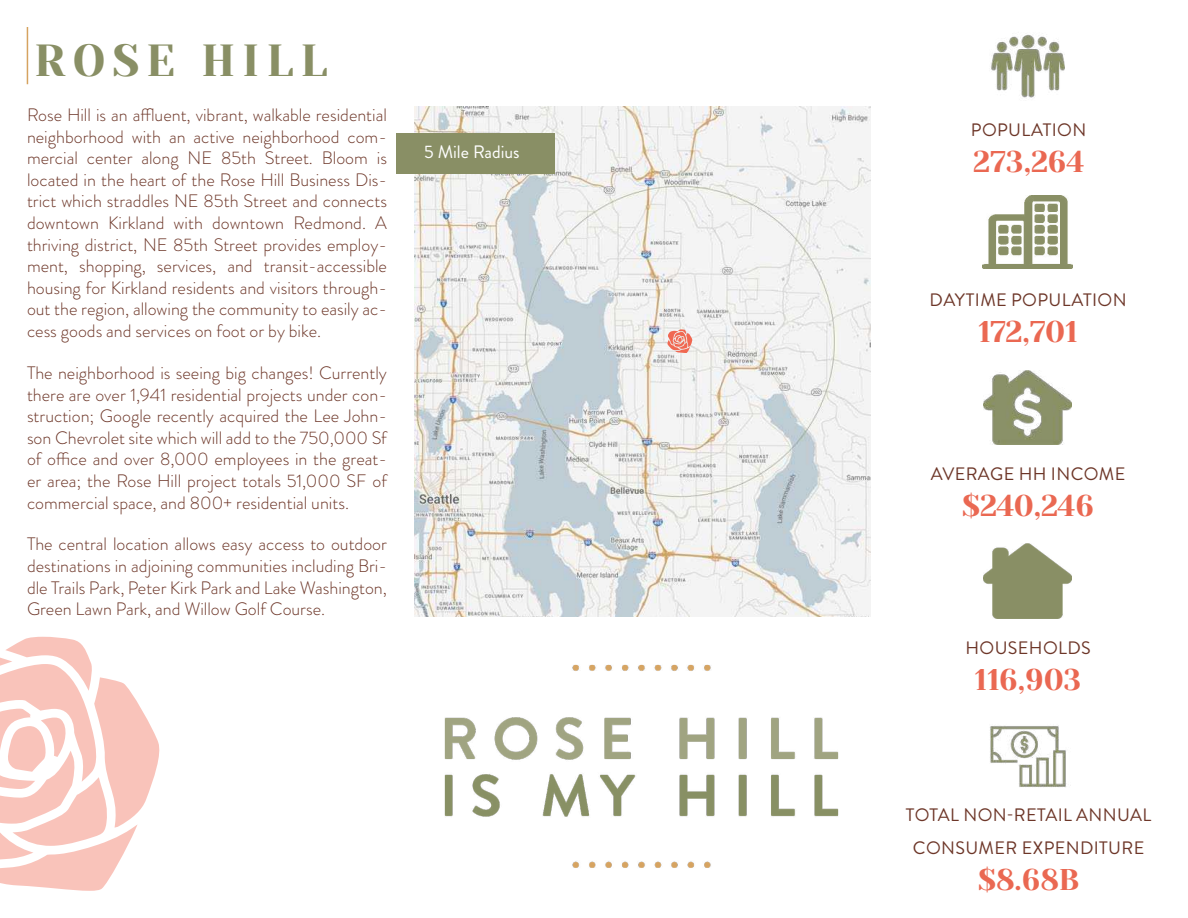
<style>
.page{position:relative;width:1188px;height:918px;background:#fff}
.page>*{position:absolute;margin:0;border:0;box-sizing:border-box;transform-origin:0 0}
.t1{font:45px "Yeseva One";letter-spacing:.15em;color:#898f65}
.t2{font:30px "Yeseva One";color:#ea6852}
.t3{font:300 18px/21.6px "Brandon Grotesque";color:#6d3628;text-align:justify}
.t4{font:18px "Brandon Grotesque";letter-spacing:.02em;color:#6d3628}
.t5{font:18px "Brandon Grotesque";letter-spacing:-.005em;color:#fff}
</style>
<div class="page">
<img style="left:414px;top:107px;width:456px;height:510px">
<div style="left:396px;top:133px;width:159px;height:41px;background:#898f65"></div>
<img style="left:991px;top:34px;width:74px;height:64px">
<img style="left:990px;top:725px;width:81px;height:63px">
<hr style="left:27px;top:27px;width:1px;height:57px;background:#d6a360">
<img style="left:983px;top:195px;width:90px;height:73px">
<img style="left:984px;top:371px;width:87px;height:74px">
<img style="left:983px;top:544px;width:89px;height:75px">
<svg style="left:0;top:637px;width:159px;height:254px"></svg>
<img style="left:444px;top:664px;width:395px;height:204px">
<svg style="left:667px;top:329px;width:25px;height:24px"></svg>
<p class="t1" style="left:34px;top:34px;width:295px">ROSE HILL</p>
<p class="t3" style="left:27px;top:104px;width:362px">Rose Hill is an affluent, vibrant, walkable residential neighborhood with an active neighborhood com&shy;mercial center along NE 85th Street. Bloom is located in the heart of the Rose Hill Business Dis&shy;trict which straddles NE 85th Street and connects downtown Kirkland with downtown Redmond. A thriving district, NE 85th Street provides employ&shy;ment, shopping, services, and transit-accessible housing for Kirkland residents and visitors through&shy;out the region, allowing the community to easily ac&shy;cess goods and services on foot or by bike.</p>
<p class="t3" style="left:27px;top:362px;width:361px">The neighborhood is seeing big changes! Currently there are over 1,941 residential projects under con&shy;struction; Google recently acquired the Lee John&shy;son Chevrolet site which will add to the 750,000 Sf of office and over 8,000 employees in the great&shy;er area; the Rose Hill project totals 51,000 SF of commercial space, and 800+ residential units.</p>
<p class="t3" style="left:27px;top:533px;width:361px">The central location allows easy access to outdoor destinations in adjoining communities including Bri&shy;dle Trails Park, Peter Kirk Park and Lake Washington, Green Lawn Park, and Willow Golf Course.</p>
<p class="t5" style="left:424px;top:139px;width:97px">5 Mile Radius</p>
<p class="t4" style="left:971px;top:118px;width:117px">POPULATION</p>
<p class="t2" style="left:973px;top:144px;width:113px">273,264</p>
<p class="t4" style="left:930px;top:288px;width:198px">DAYTIME POPULATION</p>
<p class="t2" style="left:979px;top:314px;width:101px">172,701</p>
<p class="t4" style="left:931px;top:461px;width:196px">AVERAGE HH INCOME</p>
<p class="t2" style="left:962px;top:488px;width:133px">$240,246</p>
<p class="t4" style="left:965px;top:635px;width:127px">HOUSEHOLDS</p>
<p class="t2" style="left:975px;top:662px;width:108px">116,903</p>
<p class="t4" style="left:906px;top:803px;width:247px">TOTAL NON-RETAIL ANNUAL</p>
<p class="t4" style="left:913px;top:835px;width:233px">CONSUMER EXPENDITURE</p>
<p class="t2" style="left:978px;top:862px;width:102px">$8.68B</p>
</div>
